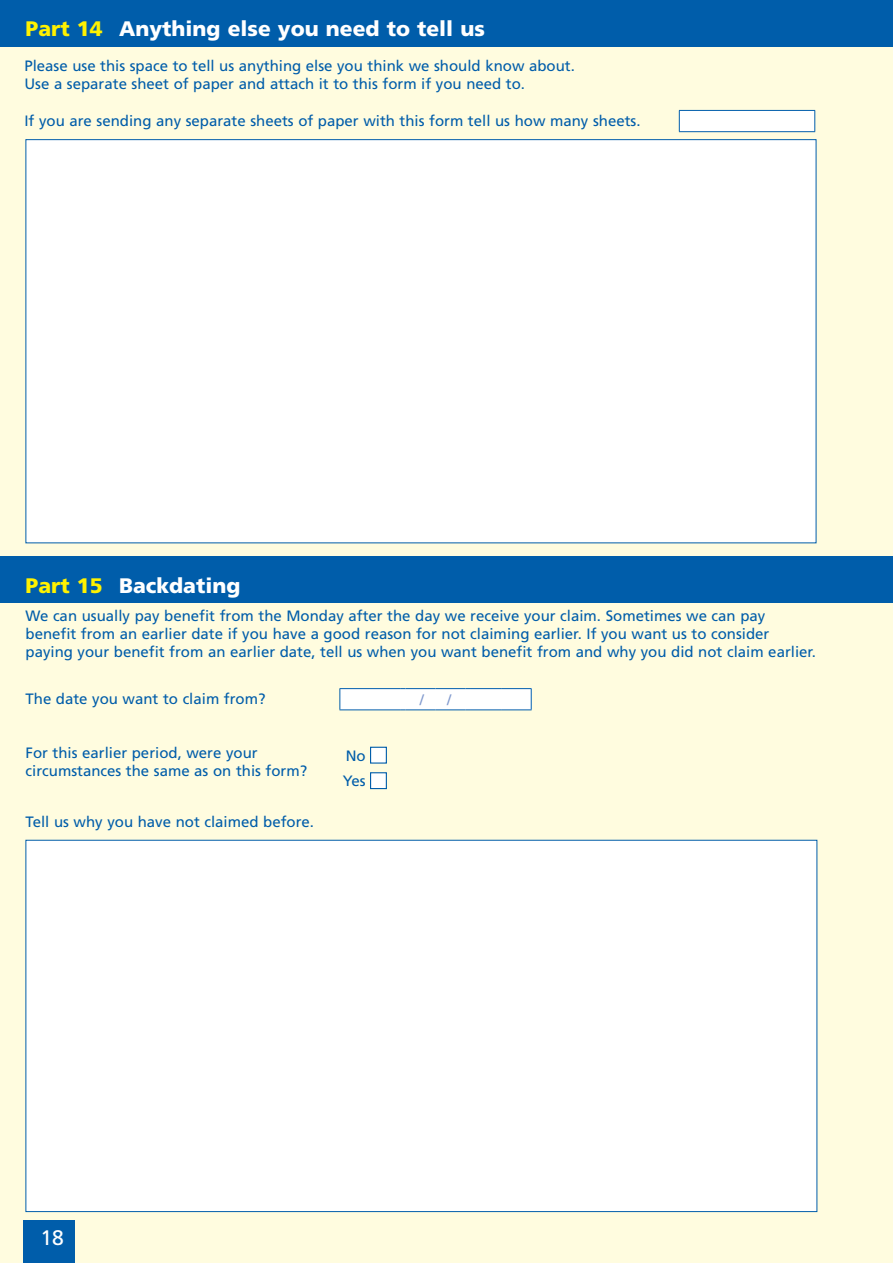
<style>
.page{position:relative;width:893px;height:1263px;background:#fffcdf}
.page>*{position:absolute;margin:0;border:0;box-sizing:border-box;transform-origin:0 0}
.t1{font:900 21px "Frutiger LT";color:#fff}
.t2{font:21px "Frutiger LT";color:#fff}
.t3{font:15px/18px "Frutiger LT";color:#005daa}
.t4{font:15px "Frutiger LT";color:#8099cd}
.s1{color:#fff200}
</style>
<div class="page">
<div style="left:0;top:0;width:893px;height:47px;background:#005daa"></div>
<div style="left:679px;top:110px;width:136px;height:22px;background:#fff"></div>
<hr style="left:679px;top:131px;width:136px;height:1px;background:#005daa">
<hr style="left:679px;top:110px;width:136px;height:1px;background:#005daa">
<svg style="left:814px;top:111px;width:1px;height:20px"></svg>
<svg style="left:679px;top:111px;width:1px;height:20px"></svg>
<div style="left:340px;top:689px;width:191px;height:21px;background:#fff"></div>
<hr style="left:339px;top:688px;width:31px;height:1px;background:#005daa">
<svg style="left:339px;top:689px;width:1px;height:20px"></svg>
<hr style="left:370px;top:688px;width:30px;height:1px;background:#005daa">
<hr style="left:405px;top:688px;width:31px;height:1px;background:#005daa">
<hr style="left:436px;top:688px;width:30px;height:1px;background:#005daa">
<hr style="left:471px;top:688px;width:30px;height:1px;background:#005daa">
<hr style="left:501px;top:688px;width:31px;height:1px;background:#005daa">
<svg style="left:531px;top:689px;width:1px;height:20px"></svg>
<hr style="left:339px;top:709px;width:31px;height:1px;background:#005daa">
<hr style="left:370px;top:709px;width:30px;height:1px;background:#005daa">
<hr style="left:405px;top:709px;width:31px;height:1px;background:#005daa">
<hr style="left:436px;top:709px;width:30px;height:1px;background:#005daa">
<hr style="left:471px;top:709px;width:30px;height:1px;background:#005daa">
<hr style="left:501px;top:709px;width:31px;height:1px;background:#005daa">
<div style="left:370px;top:747px;width:17px;height:17px;background:#fff;border:1px solid #005daa"></div>
<div style="left:370px;top:772px;width:17px;height:17px;background:#fff;border:1px solid #005daa"></div>
<div style="left:26px;top:139px;width:790px;height:404px;background:#fff;border:1px solid #005daa"></div>
<div style="left:0;top:556px;width:893px;height:47px;background:#005daa"></div>
<div style="left:26px;top:840px;width:791px;height:372px;background:#fff;border:1px solid #005daa"></div>
<div style="left:24px;top:1220px;width:51px;height:43px;background:#005daa"></div>
<h1 class="t1" style="left:26px;top:16px;width:461px"><span class="s1">Part 14</span> Anything else you need to tell us</h1>
<p class="t3" style="left:24px;top:57px;width:552px">Please use this space to tell us anything else you think we should know about.<br>Use a separate sheet of paper and attach it to this form if you need to.</p>
<p class="t3" style="left:24px;top:112px;width:618px">If you are sending any separate sheets of paper with this form tell us how many sheets.</p>
<h1 class="t1" style="left:26px;top:573px;width:216px"><span class="s1">Part 15</span> Backdating</h1>
<p class="t3" style="left:26px;top:607px;width:792px">We can usually pay benefit from the Monday after the day we receive your claim. Sometimes we can pay benefit from an earlier date if you have a good reason for not claiming earlier. If you want us to consider paying your benefit from an earlier date, tell us when you want benefit from and why you did not claim earlier.</p>
<p class="t3" style="left:26px;top:690px;width:242px">The date you want to claim from?</p>
<p class="t4" style="left:420px;top:691px;width:6px">/</p>
<p class="t4" style="left:447px;top:691px;width:6px">/</p>
<p class="t3" style="left:26px;top:744px;width:283px">For this earlier period, were your circumstances the same as on this form?</p>
<p class="t3" style="left:343px;top:743px;width:25px;line-height:25.5px">No<br>Yes</p>
<p class="t3" style="left:26px;top:813px;width:290px">Tell us why you have not claimed before.</p>
<h1 class="t2" style="left:40px;top:1225px;width:25px">18</h1>
</div>
